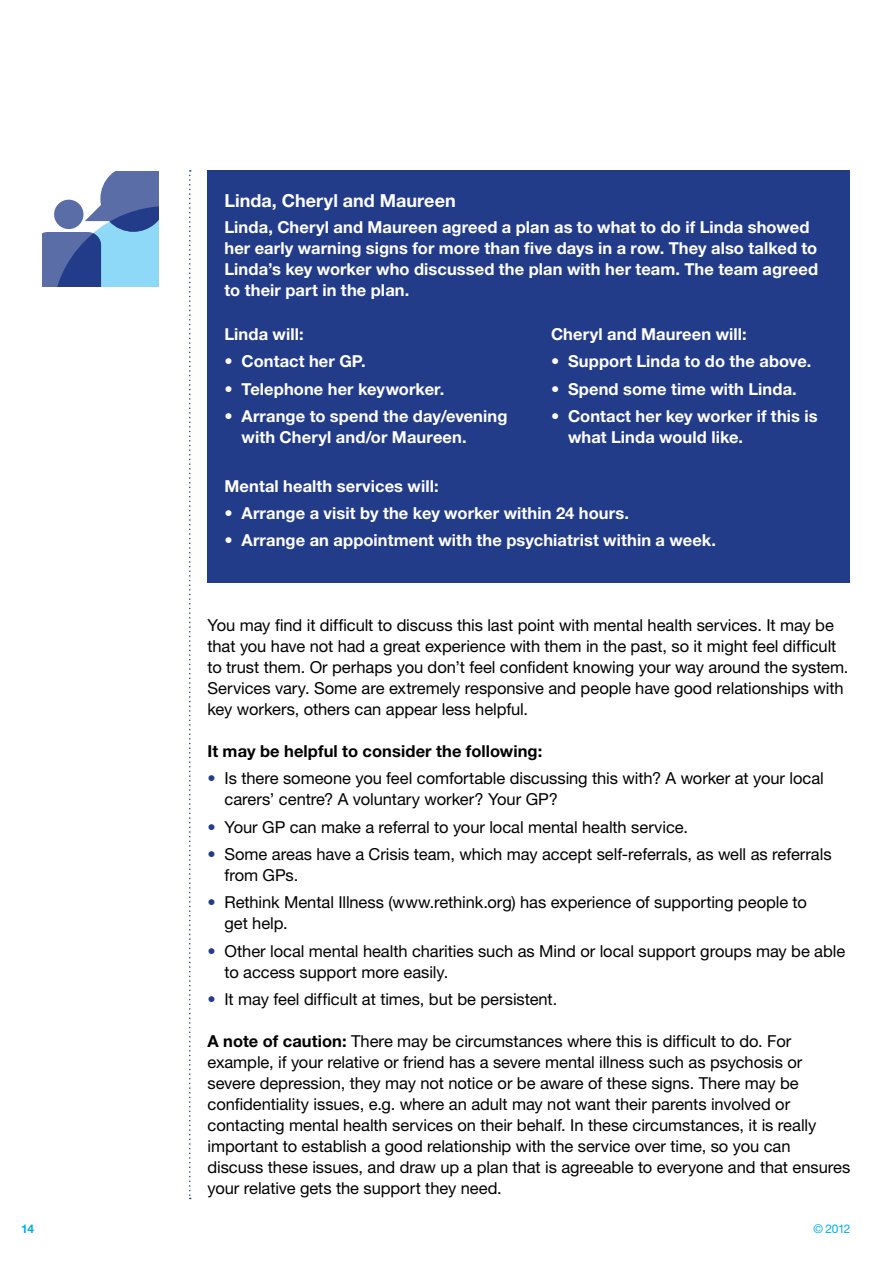
<style>
.page{position:relative;width:893px;height:1263px;background:#fff}
.page>*{position:absolute;margin:0;border:0;box-sizing:border-box;transform-origin:0 0}
.t1{font:700 18px "Helvetica Neue LT Pro";letter-spacing:.005em;color:#fff}
.t2{font:16.5px/21px "Helvetica Neue LT Pro";letter-spacing:-.005em;color:#000}
.t3{font:700 16.5px/21px "Helvetica Neue LT Pro";letter-spacing:.005em;color:#fff}
.t4{font:700 16.5px "Helvetica Neue LT Pro";letter-spacing:.005em;color:#000}
.t5{font:12px "Helvetica Neue LT Pro";color:#00aeef}
.t6{font:700 12px "Helvetica Neue LT Pro";color:#00aeef}
.s1{color:#233c8a}
.s2{font-weight:700}
</style>
<div class="page">
<div style="left:207px;top:170px;width:643px;height:413px;background:#233c8a"></div>
<svg style="left:43px;top:171px;width:116px;height:116px"></svg>
<svg style="left:189px;top:170px;width:2px;height:1029px"></svg>
<p class="t1" style="left:225px;top:190px;width:233px">Linda, Cheryl and Maureen</p>
<p class="t3" style="left:225px;top:216px;width:595px">Linda, Cheryl and Maureen agreed a plan as to what to do if Linda showed her early warning signs for more than five days in a row. They also talked to Linda’s key worker who discussed the plan with her team. The team agreed to their part in the plan.</p>
<p class="t3" style="left:225px;top:323px;width:81px">Linda will:</p>
<p class="t3" style="left:225px;top:350px;width:143px">• Contact her GP.</p>
<p class="t3" style="left:225px;top:378px;width:221px">• Telephone her keyworker.</p>
<p class="t3" style="left:242px;top:405px;width:267px;text-indent:-17px">• Arrange to spend the day/evening with Cheryl and/or Maureen.</p>
<p class="t3" style="left:551px;top:323px;width:197px">Cheryl and Maureen will:</p>
<p class="t3" style="left:551px;top:350px;width:262px">• Support Linda to do the above.</p>
<p class="t3" style="left:551px;top:378px;width:247px">• Spend some time with Linda.</p>
<p class="t3" style="left:568px;top:405px;width:251px;text-indent:-17px">• Contact her key worker if this is what Linda would like.</p>
<p class="t3" style="left:225px;top:475px;width:216px">Mental health services will:</p>
<p class="t3" style="left:225px;top:502px;width:406px">• Arrange a visit by the key worker within 24 hours.</p>
<p class="t3" style="left:225px;top:530px;width:493px">• Arrange an appointment with the psychiatrist within a week.</p>
<p class="t2" style="left:207px;top:614px;width:642px">You may find it difficult to discuss this last point with mental health services. It may be that you have not had a great experience with them in the past, so it might feel difficult to trust them. Or perhaps you don’t feel confident knowing your way around the system.<br>Services vary. Some are extremely responsive and people have good relationships with key workers, others can appear less helpful.</p>
<p class="t4" style="left:207px;top:741px;width:336px">It may be helpful to consider the following:</p>
<p class="t2" style="left:225px;top:767px;width:601px;text-indent:-17px"><span class="s1">•</span> Is there someone you feel comfortable discussing this with? A worker at your local carers’ centre? A voluntary worker? Your GP?</p>
<p class="t2" style="left:207px;top:816px;width:482px"><span class="s1">•</span> Your GP can make a referral to your local mental health service.</p>
<p class="t2" style="left:225px;top:843px;width:609px;text-indent:-17px"><span class="s1">•</span> Some areas have a Crisis team, which may accept self-referrals, as well as referrals from GPs.</p>
<p class="t2" style="left:225px;top:892px;width:584px;text-indent:-17px"><span class="s1">•</span> Rethink Mental Illness (www.rethink.org) has experience of supporting people to get help.</p>
<p class="t2" style="left:225px;top:940px;width:622px;text-indent:-17px"><span class="s1">•</span> Other local mental health charities such as Mind or local support groups may be able to access support more easily.</p>
<p class="t2" style="left:207px;top:988px;width:351px"><span class="s1">•</span> It may feel difficult at times, but be persistent.</p>
<p class="t2" style="left:207px;top:1030px;width:644px"><span class="s2">A note of caution:</span> There may be circumstances where this is difficult to do. For example, if your relative or friend has a severe mental illness such as psychosis or severe depression, they may not notice or be aware of these signs. There may be confidentiality issues, e.g. where an adult may not want their parents involved or contacting mental health services on their behalf. In these circumstances, it is really important to establish a good relationship with the service over time, so you can discuss these issues, and draw up a plan that is agreeable to everyone and that ensures your relative gets the support they need.</p>
<p class="t6" style="left:21px;top:1221px;width:14px">14</p>
<p class="t5" style="left:813px;top:1222px;width:39px">© 2012</p>
</div>
